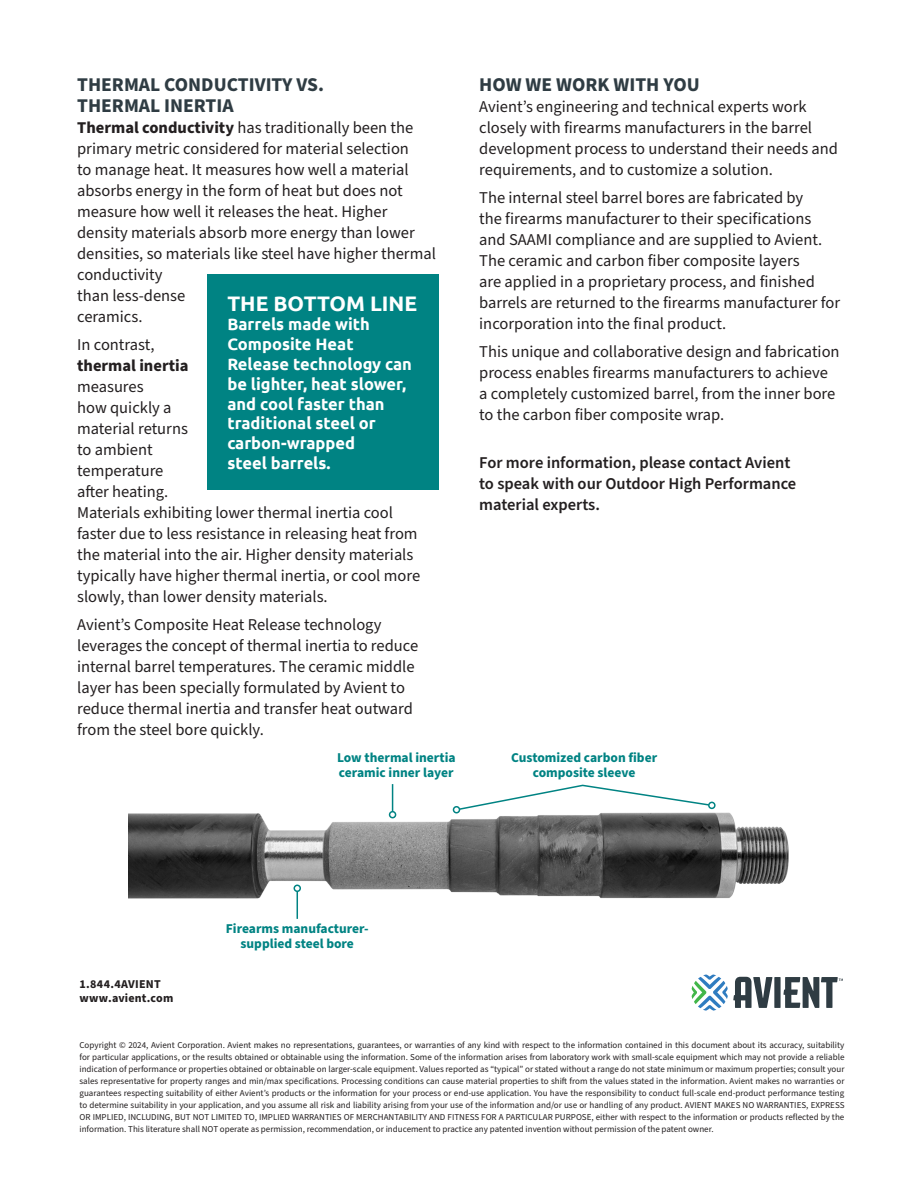
<style>
.page{position:relative;width:918px;height:1188px;background:#fff}
.page>*{position:absolute;margin:0;border:0;box-sizing:border-box;transform-origin:0 0}
.t1{font:700 21px "Ubuntu";color:#fff}
.t2{font:700 19.5px/21px "Source Sans Pro";color:#2f3c43}
.t3{font:16.5px/21px "Source Sans Pro";color:#231f20}
.t4{font:700 16.5px/19.8px "Ubuntu";color:#fff}
.t5{font:600 16.5px/21px "Source Sans Pro";color:#231f20}
.t6{font:700 13.5px/15px "Source Sans Pro";color:#008383;text-align:center}
.sub_sub{font:700 12px/13.5px "Source Sans Pro";letter-spacing:.015em;color:#231f20}
.t7{font:9px/12px "Source Sans Pro";color:#231f20;text-align:justify}
.s1{font-weight:700}
</style>
<div class="page">
<svg style="left:692px;top:975px;width:151px;height:36px"></svg>
<div style="left:207px;top:274px;width:232px;height:216px;background:#008383"></div>
<img style="left:128px;top:792px;width:661px;height:126px">
<svg style="left:392px;top:784px;width:1px;height:27px"></svg>
<div style="left:389px;top:811px;width:7px;height:7px;border:2px solid #008383;border-radius:50%"></div>
<svg style="left:297px;top:892px;width:1px;height:27px"></svg>
<div style="left:294px;top:885px;width:7px;height:7px;border:2px solid #008383;border-radius:50%"></div>
<svg style="left:458px;top:784px;width:253px;height:27px"></svg>
<div style="left:453px;top:806px;width:7px;height:7px;border:2px solid #008383;border-radius:50%"></div>
<div style="left:708px;top:802px;width:8px;height:7px;border:2px solid #008383;border-radius:50%"></div>
<p class="t2" style="left:77px;top:75px;width:248px">THERMAL CONDUCTIVITY VS.<br>THERMAL INERTIA</p>
<p class="t3" style="left:77px;top:118px;width:360px"><span class="s1">Thermal conductivity</span> has traditionally been the primary metric considered for material selection<br>to manage heat. It measures how well a material absorbs energy in the form of heat but does not measure how well it releases the heat. Higher density materials absorb more energy than lower densities, so materials like steel have higher thermal conductivity<br>than less-dense<br>ceramics.</p>
<p class="t3" style="left:77px;top:335px;width:345px">In contrast,<br><span class="s1">thermal inertia<br></span>measures<br>how quickly a<br>material returns<br>to ambient<br>temperature<br>after heating.<br>Materials exhibiting lower thermal inertia cool faster due to less resistance in releasing heat from the material into the air. Higher density materials typically have higher thermal inertia, or cool more slowly, than lower density materials.</p>
<p class="t3" style="left:77px;top:614px;width:343px">Avient’s Composite Heat Release technology leverages the concept of thermal inertia to reduce internal barrel temperatures. The ceramic middle layer has been specially formulated by Avient to reduce thermal inertia and transfer heat outward from the steel bore quickly.</p>
<p class="t1" style="left:227px;top:290px;width:191px">THE BOTTOM LINE</p>
<p class="t4" style="left:227px;top:314px;width:186px">Barrels made with<br>Composite Heat<br>Release technology can be lighter, heat slower, and cool faster than traditional steel or carbon-wrapped</p>
<p class="t4" style="left:227px;top:453px;width:105px">steel barrels.</p>
<p class="t2" style="left:479px;top:75px;width:222px">HOW WE WORK WITH YOU</p>
<p class="t3" style="left:479px;top:97px;width:360px">Avient’s engineering and technical experts work closely with firearms manufacturers in the barrel development process to understand their needs and requirements, and to customize a solution.</p>
<p class="t3" style="left:479px;top:188px;width:362px">The internal steel barrel bores are fabricated by<br>the firearms manufacturer to their specifications and SAAMI compliance and are supplied to Avient.<br>The ceramic and carbon fiber composite layers<br>are applied in a proprietary process, and finished barrels are returned to the firearms manufacturer for incorporation into the final product.</p>
<p class="t3" style="left:479px;top:341px;width:362px">This unique and collaborative design and fabrication process enables firearms manufacturers to achieve a completely customized barrel, from the inner bore to the carbon fiber composite wrap.</p>
<p class="t5" style="left:479px;top:453px;width:319px">For more information, please contact Avient to speak with our Outdoor High Performance material experts.</p>
<p class="t6" style="left:337px;top:751px;width:120px;text-align:left">Low thermal inertia ceramic inner layer</p>
<p class="t6" style="left:511px;top:751px;width:148px">Customized carbon fiber composite sleeve</p>
<p class="t6" style="left:226px;top:921px;width:145px">Firearms manufacturer&shy;supplied steel bore</p>
<p class="sub_sub" style="left:80px;top:978px;width:95px">1.844.4AVIENT www.avient.com</p>
<p class="t7" style="left:80px;top:1039px;width:767px">Copyright © 2024, Avient Corporation. Avient makes no representations, guarantees, or warranties of any kind with respect to the information contained in this document about its accuracy, suitability for particular applications, or the results obtained or obtainable using the information. Some of the information arises from laboratory work with small-scale equipment which may not provide a reliable indication of performance or properties obtained or obtainable on larger-scale equipment. Values reported as “typical” or stated without a range do not state minimum or maximum properties; consult your sales representative for property ranges and min/max specifications. Processing conditions can cause material properties to shift from the values stated in the information. Avient makes no warranties or guarantees respecting suitability of either Avient’s products or the information for your process or end-use application. You have the responsibility to conduct full-scale end-product performance testing to determine suitability in your application, and you assume all risk and liability arising from your use of the information and/or use or handling of any product. AVIENT MAKES NO WARRANTIES, EXPRESS OR IMPLIED, INCLUDING, BUT NOT LIMITED TO, IMPLIED WARRANTIES OF MERCHANTABILITY AND FITNESS FOR A PARTICULAR PURPOSE, either with respect to the information or products reflected by the information. This literature shall NOT operate as permission, recommendation, or inducement to practice any patented invention without permission of the patent owner.</p>
</div>
